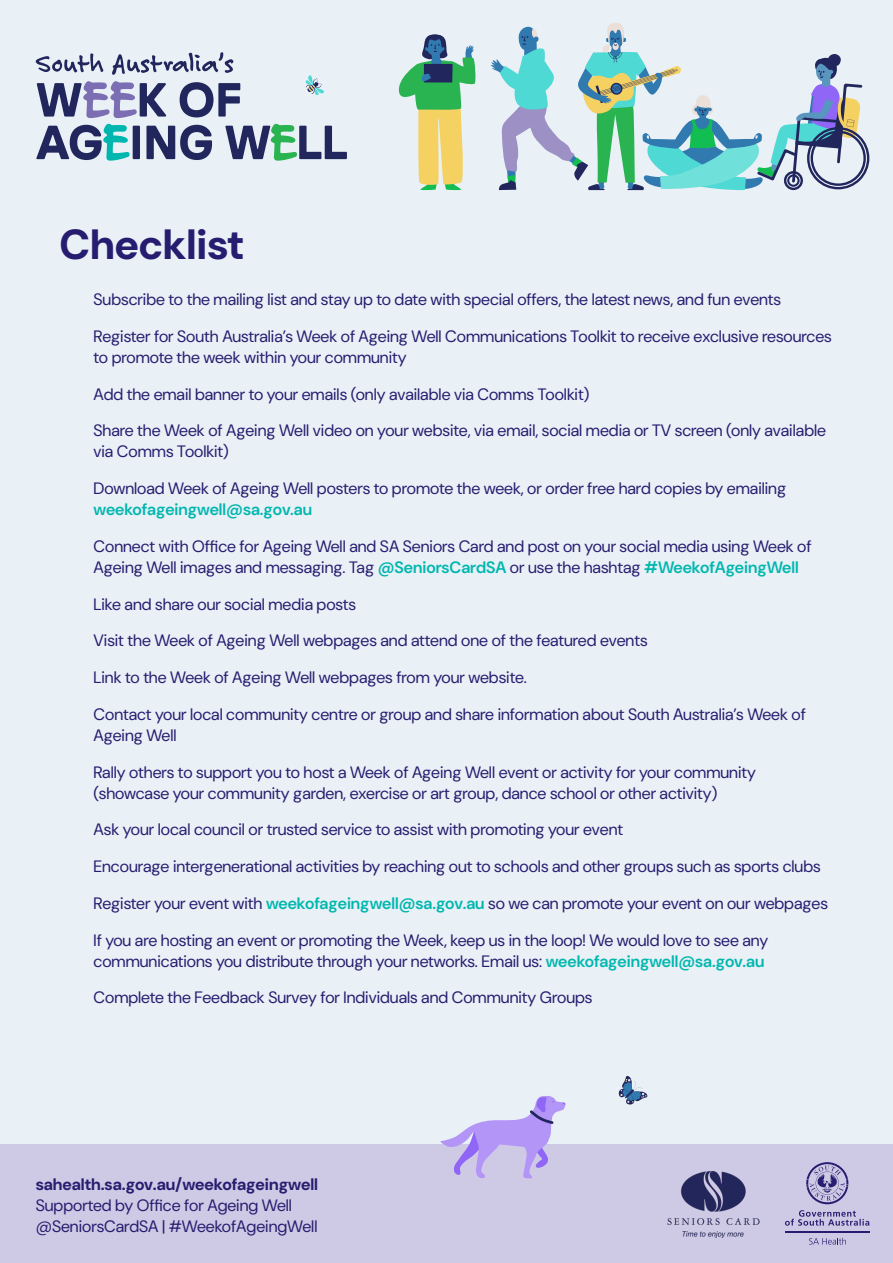
<style>
.page{position:relative;width:893px;height:1263px;background:#e9f0f6}
.page>*{position:absolute;margin:0;border:0;box-sizing:border-box;transform-origin:0 0}
.Heading_1{font:800 42px "DM Sans 36 pt";color:#271d70}
.Checklist{font:16.5px/21px "DM Sans 36 pt";color:#271d70}
.t1{font:700 16.5px "DM Sans 36 pt";color:#271d70}
.s1{font-weight:600;color:#00b7af}
</style>
<div class="page">
<svg style="left:36px;top:53px;width:67px;height:19px"></svg>
<svg style="left:112px;top:52px;width:121px;height:23px"></svg>
<svg style="left:37px;top:81px;width:129px;height:37px"></svg>
<svg style="left:180px;top:82px;width:60px;height:35px"></svg>
<svg style="left:36px;top:124px;width:94px;height:37px"></svg>
<div style="left:133px;top:126px;width:7px;height:33px;background:#21265c"></div>
<svg style="left:146px;top:125px;width:66px;height:35px"></svg>
<svg style="left:225px;top:124px;width:122px;height:37px"></svg>
<svg style="left:398px;top:34px;width:78px;height:156px"></svg>
<svg style="left:491px;top:23px;width:378px;height:167px"></svg>
<svg style="left:305px;top:75px;width:19px;height:20px"></svg>
<div style="left:0;top:1144px;width:893px;height:119px;background:#cec9e4"></div>
<svg style="left:809px;top:1238px;width:37px;height:6px"></svg>
<hr style="left:785px;top:1231px;width:84px;height:2px;background:#271d70">
<svg style="left:806px;top:1162px;width:42px;height:42px"></svg>
<svg style="left:785px;top:1210px;width:84px;height:16px"></svg>
<img style="left:667px;top:1171px;width:93px;height:66px">
<svg style="left:440px;top:1096px;width:125px;height:82px"></svg>
<svg style="left:619px;top:1075px;width:29px;height:30px"></svg>
<p class="Heading_1" style="left:60px;top:217px;width:186px">Checklist</p>
<p class="Checklist" style="left:94px;top:289px;width:689px">Subscribe to the mailing list and stay up to date with special offers, the latest news, and fun events</p>
<p class="Checklist" style="left:94px;top:325px;width:740px">Register for South Australia’s Week of Ageing Well Communications Toolkit to receive exclusive resources to promote the week within your community</p>
<p class="Checklist" style="left:94px;top:383px;width:497px">Add the email banner to your emails (only available via Comms Toolkit)</p>
<p class="Checklist" style="left:94px;top:420px;width:734px">Share the Week of Ageing Well video on your website, via email, social media or TV screen (only available via Comms Toolkit)</p>
<p class="Checklist" style="left:94px;top:478px;width:694px">Download Week of Ageing Well posters to promote the week, or order free hard copies by emailing <span class="s1">weekofageingwell@sa.gov.au</span></p>
<p class="Checklist" style="left:94px;top:535px;width:719px">Connect with Office for Ageing Well and SA Seniors Card and post on your social media using Week of<br>Ageing Well images and messaging. Tag <span class="s1">@SeniorsCardSA</span> or use the hashtag <span class="s1">#WeekofAgeingWell</span></p>
<p class="Checklist" style="left:94px;top:593px;width:264px">Like and share our social media posts</p>
<p class="Checklist" style="left:94px;top:630px;width:555px">Visit the Week of Ageing Well webpages and attend one of the featured events</p>
<p class="Checklist" style="left:94px;top:667px;width:435px">Link to the Week of Ageing Well webpages from your website.</p>
<p class="Checklist" style="left:94px;top:703px;width:714px">Contact your local community centre or group and share information about South Australia’s Week of<br>Ageing Well</p>
<p class="Checklist" style="left:94px;top:761px;width:664px">Rally others to support you to host a Week of Ageing Well event or activity for your community (showcase your community garden, exercise or art group, dance school or other activity)</p>
<p class="Checklist" style="left:94px;top:819px;width:531px">Ask your local council or trusted service to assist with promoting your event</p>
<p class="Checklist" style="left:94px;top:856px;width:729px">Encourage intergenerational activities by reaching out to schools and other groups such as sports clubs</p>
<p class="Checklist" style="left:94px;top:892px;width:736px">Register your event with <span class="s1">weekofageingwell@sa.gov.au</span> so we can promote your event on our webpages</p>
<p class="Checklist" style="left:94px;top:929px;width:676px">If you are hosting an event or promoting the Week, keep us in the loop! We would love to see any communications you distribute through your networks. Email us: <span class="s1">weekofageingwell@sa.gov.au</span></p>
<p class="Checklist" style="left:94px;top:987px;width:500px">Complete the Feedback Survey for Individuals and Community Groups</p>
<p class="t1" style="left:36px;top:1174px;width:284px">sahealth.sa.gov.au/weekofageingwell</p>
<p class="Checklist" style="left:36px;top:1194px;width:283px">Supported by Office for Ageing Well @SeniorsCardSA | #WeekofAgeingWell</p>
</div>
